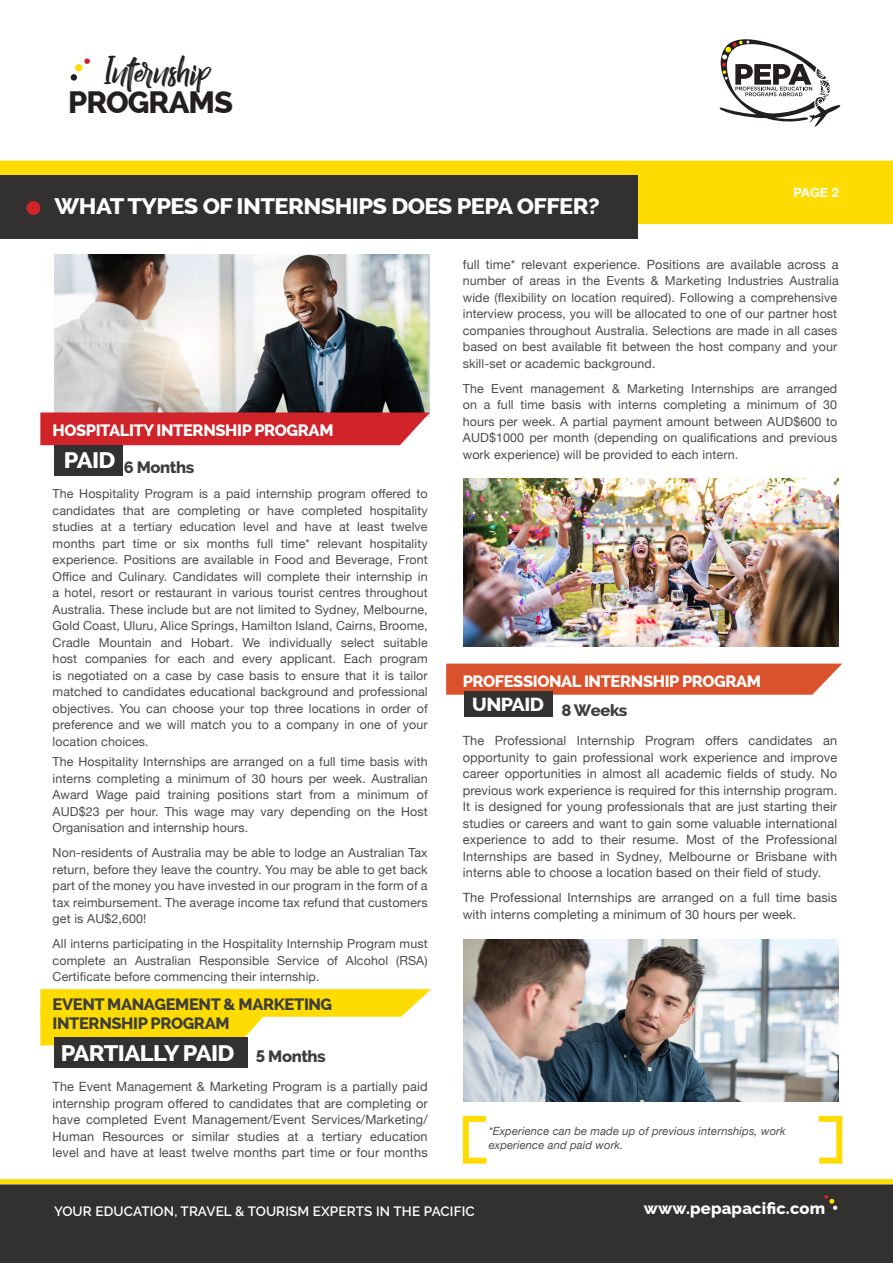
<style>
.page{position:relative;width:893px;height:1263px;background:#fff}
.page>*{position:absolute;margin:0;border:0;box-sizing:border-box;transform-origin:0 0}
.t1{font:40.05px "Billy Ohio";color:#231f20}
.t2{font:800 30.9px "Raleway";letter-spacing:-.03em;color:#231f20}
.t3{font:800 22.5px "Raleway";letter-spacing:-.025em;color:#fff;scale:1.05 1}
.t4{font:800 18.9px "Raleway";letter-spacing:-.025em;color:#fff;scale:1.05 1}
.t5{font:800 16.5px/19.8px "Raleway";letter-spacing:-.025em;color:#3e3e3f}
.t6{font:800 16.5px "Raleway";letter-spacing:-.025em;color:#fff}
.t7{font:800 16.5px "Raleway";letter-spacing:.01em;color:#fff}
.t8{font:600 13.5px "Raleway";letter-spacing:.01em;color:#fff}
.t9{font:12.75px/16.5px "Helvetica Neue";letter-spacing:.01em;color:#4b4c4d;text-align:justify}
.t10{font:700 12.75px "Helvetica Neue";color:#fff}
.t11{font:12.45px/16.5px "Helvetica Neue";letter-spacing:.01em;color:#4b4c4d;text-align:justify}
.t12{font:italic 11.25px/13.5px "Helvetica Neue";letter-spacing:.01em;color:#4b4c4d}
</style>
<div class="page">
<div style="left:0;top:161px;width:893px;height:63px;background:#ffdc01"></div>
<svg style="left:720px;top:39px;width:120px;height:88px"></svg>
<div style="left:70px;top:74px;width:7px;height:7px;background:#231f20;border-radius:50%"></div>
<div style="left:75px;top:64px;width:8px;height:8px;background:#ffdc01;border-radius:50%"></div>
<svg style="left:84px;top:58px;width:6px;height:6px"></svg>
<svg style="left:446px;top:664px;width:396px;height:31px;background:#da5934"></svg>
<img style="left:55px;top:255px;width:375px;height:157px">
<svg style="left:40px;top:412px;width:390px;height:33px;background:#d12c33"></svg>
<div style="left:0;top:175px;width:638px;height:63px;background:#333030"></div>
<svg style="left:40px;top:989px;width:391px;height:56px"></svg>
<div style="left:26px;top:201px;width:14px;height:14px;background:#d1232a;border-radius:50%"></div>
<img style="left:464px;top:939px;width:375px;height:162px">
<div style="left:54px;top:445px;width:68px;height:30px;background:#333030"></div>
<div style="left:464px;top:692px;width:89px;height:25px;background:#333030"></div>
<div style="left:54px;top:1037px;width:193px;height:30px;background:#333030"></div>
<img style="left:464px;top:479px;width:375px;height:167px">
<svg style="left:818px;top:1115px;width:25px;height:49px"></svg>
<svg style="left:462px;top:1115px;width:25px;height:49px"></svg>
<svg style="left:0;top:1179px;width:893px;height:5px;background:#ffdc07"></svg>
<div style="left:0;top:1184px;width:893px;height:79px;background:#333030"></div>
<svg style="left:824px;top:1195px;width:13px;height:15px"></svg>
<h1 class="t1" style="left:104px;top:47px;width:107px">Internship</h1>
<h2 class="t2" style="left:68px;top:85px;width:167px">PROGRAMS</h2>
<p class="t3" style="left:55px;top:193px;width:521px">WHAT TYPES OF INTERNSHIPS DOES PEPA OFFER?</p>
<p class="t10" style="left:793px;top:182px;width:47px">PAGE 2</p>
<p class="t6" style="left:53px;top:421px;width:282px">HOSPITALITY INTERNSHIP PROGRAM</p>
<p class="t5" style="left:124px;top:457px;width:72px">6 Months</p>
<p class="t11" style="left:53px;top:486px;width:377px">The Hospitality Program is a paid internship program offered to candidates that are completing or have completed hospitality studies at a tertiary education level and have at least twelve months part time or six months full time* relevant hospitality experience. Positions are available in Food and Beverage, Front Office and Culinary. Candidates will complete their internship in a hotel, resort or restaurant in various tourist centres throughout Australia. These include but are not limited to Sydney, Melbourne, Gold Coast, Uluru, Alice Springs, Hamilton Island, Cairns, Broome, Cradle Mountain and Hobart. We individually select suitable host companies for each and every applicant. Each program is negotiated on a case by case basis to ensure that it is tailor matched to candidates educational background and professional objectives. You can choose your top three locations in order of preference and we will match you to a company in one of your location choices.</p>
<p class="t11" style="left:53px;top:754px;width:377px">The Hospitality Internships are arranged on a full time basis with interns completing a minimum of 30 hours per week. Australian Award Wage paid training positions start from a minimum of AUD$23 per hour. This wage may vary depending on the Host Organisation and internship hours.</p>
<p class="t11" style="left:53px;top:845px;width:377px">Non-residents of Australia may be able to lodge an Australian Tax return, before they leave the country. You may be able to get back part of the money you have invested in our program in the form of a tax reimbursement. The average income tax refund that customers get is AU$2,600!</p>
<p class="t11" style="left:53px;top:936px;width:377px">All interns participating in the Hospitality Internship Program must complete an Australian Responsible Service of Alcohol (RSA)<br>Certificate before commencing their internship.</p>
<p class="t5" style="left:53px;top:994px;width:281px">EVENT MANAGEMENT &amp; MARKETING<br>INTERNSHIP PROGRAM</p>
<p class="t5" style="left:256px;top:1046px;width:71px">5 Months</p>
<p class="t9" style="left:53px;top:1079px;width:377px">The Event Management &amp; Marketing Program is a partially paid internship program offered to candidates that are completing or have completed Event Management/Event Services/Marketing/ Human Resources or similar studies at a tertiary education level and have at least twelve months part time or four months</p>
<p class="t3" style="left:64px;top:448px;width:51px">PAID</p>
<p class="t3" style="left:61px;top:1040px;width:167px">PARTIALLY PAID</p>
<p class="t9" style="left:463px;top:256px;width:377px">full time* relevant experience. Positions are available across a</p>
<p class="t11" style="left:463px;top:273px;width:377px;text-align:left">number of areas in the Events &amp; Marketing Industries Australia wide (flexibility on location required). Following a comprehensive interview process, you will be allocated to one of our partner host companies throughout Australia. Selections are made in all cases based on best available fit between the host company and your skill-set or academic background.</p>
<p class="t11" style="left:463px;top:381px;width:376px">The Event management &amp; Marketing Internships are arranged on a full time basis with interns completing a minimum of 30 hours per week. A partial payment amount between AUD$600 to AUD$1000 per month (depending on qualifications and previous work experience) will be provided to each intern.</p>
<p class="t6" style="left:463px;top:672px;width:300px">PROFESSIONAL INTERNSHIP PROGRAM</p>
<p class="t5" style="left:561px;top:700px;width:68px">8 Weeks</p>
<p class="t9" style="left:463px;top:733px;width:376px">The Professional Internship Program offers candidates an opportunity to gain professional work experience and improve career opportunities in almost all academic fields of study. No previous work experience is required for this internship program.<br>It is designed for young professionals that are just starting their studies or careers and want to gain some valuable international experience to add to their resume. Most of the Professional Internships are based in Sydney, Melbourne or Brisbane with interns able to choose a location based on their field of study.</p>
<p class="t9" style="left:463px;top:890px;width:376px">The Professional Internships are arranged on a full time basis with interns completing a minimum of 30 hours per week.</p>
<p class="t4" style="left:472px;top:694px;width:70px">UNPAID</p>
<p class="t12" style="left:489px;top:1125px;width:298px">*Experience can be made up of previous internships, work experience and paid work.</p>
<p class="t8" style="left:54px;top:1203px;width:422px">YOUR EDUCATION, TRAVEL &amp; TOURISM EXPERTS IN THE PACIFIC</p>
<h3 class="t7" style="left:644px;top:1199px;width:183px">www.pepapacific.com</h3>
</div>
